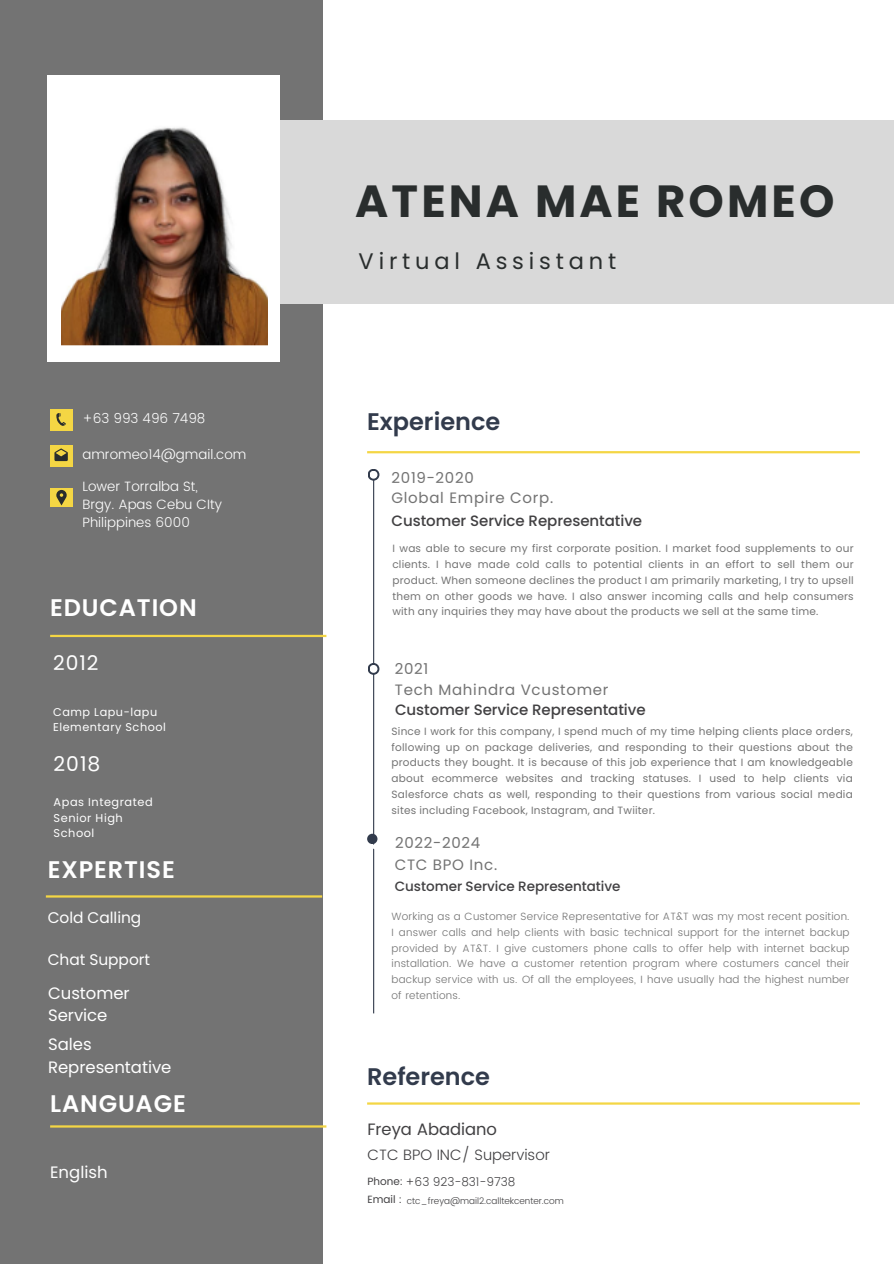
<style>
.page{position:relative;width:894px;height:1264px;background:#fff}
.page>*{position:absolute;margin:0;border:0;box-sizing:border-box;transform-origin:0 0}
.t1{font:700 45px "Poppins";letter-spacing:.07em;color:#292d2d}
.t2{font:600 24px "Poppins";letter-spacing:.035em;color:#fff}
.t3{font:600 24px "Poppins";color:#323b4c}
.t4{font:22.5px "Poppins";letter-spacing:.215em;color:#292d2d}
.t5{font:20.4px "Poppins";color:#fff}
.t6{font:20.25px "Poppins";color:#fff}
.t7{font:16.5px/22.5px "Poppins";letter-spacing:-.005em;color:#fff}
.t8{font:16.5px "Poppins";letter-spacing:-.005em;color:#414042}
.t9{font:15.45px "Poppins";letter-spacing:-.005em;color:#fff}
.t10{font:15px "Poppins";letter-spacing:.045em;color:#737373}
.t11{font:500 15px "Poppins";letter-spacing:-.005em;color:#414042}
.t12{font:300 15px "Poppins";letter-spacing:-.005em;color:#414042}
.t13{font:300 13.5px "Poppins";color:#fff}
.t14{font:500 13.5px "Poppins";letter-spacing:-.005em;color:#414042}
.t15{font:300 12px "Poppins";letter-spacing:-.005em;color:#414042}
.t16{font:11.4px/15.1px "Poppins";letter-spacing:.045em;color:#fff}
.t17{font:11.25px/15px "Poppins";letter-spacing:.045em;color:#fff}
.t18{font:10.5px/15.8px "Poppins";letter-spacing:.02em;color:#737373;text-align:justify}
.t19{font:300 10.5px/15.8px "Poppins";letter-spacing:.02em;color:#737373;text-align:justify}
.t20{font:10.5px "Poppins";color:#414042}
.t21{font:300 9px "Poppins";letter-spacing:-.005em;color:#414042}
</style>
<div class="page">
<div style="left:0;top:0;width:323px;height:1263px;background:#737373"></div>
<div style="left:270px;top:120px;width:623px;height:184px;background:#d9d9d9"></div>
<hr style="left:367px;top:451px;width:492px;height:2px;background:#f4d644">
<hr style="left:373px;top:475px;width:1px;height:538px;background:#323b4c">
<svg style="left:367px;top:469px;width:12px;height:11px"></svg>
<div style="left:369px;top:471px;width:8px;height:7px;background:#fff;border-radius:50%"></div>
<div style="left:367px;top:833px;width:10px;height:11px;background:#323b4c;border-radius:50%"></div>
<div style="left:48px;top:76px;width:231px;height:286px;background:#fff"></div>
<img style="left:61px;top:91px;width:206px;height:257px">
<hr style="left:50px;top:635px;width:276px;height:2px;background:#f4d644">
<hr style="left:46px;top:895px;width:276px;height:2px;background:#f4d644">
<div style="left:50px;top:488px;width:22px;height:18px;background:#f4d644"></div>
<svg style="left:56px;top:490px;width:10px;height:15px"></svg>
<div style="left:50px;top:408px;width:22px;height:22px;background:#f4d644"></div>
<svg style="left:56px;top:413px;width:10px;height:13px"></svg>
<div style="left:50px;top:445px;width:22px;height:22px;background:#f4d644"></div>
<svg style="left:54px;top:448px;width:14px;height:13px"></svg>
<svg style="left:367px;top:663px;width:12px;height:11px"></svg>
<div style="left:369px;top:665px;width:8px;height:8px;background:#fff;border-radius:50%"></div>
<hr style="left:367px;top:1102px;width:492px;height:2px;background:#f4d644">
<hr style="left:50px;top:1125px;width:276px;height:2px;background:#f4d644">
<p class="t13" style="left:82px;top:410px;width:124px">+63 993 496 7498</p>
<p class="t13" style="left:82px;top:447px;width:165px">amromeo14@gmail.com</p>
<p class="t13" style="left:82px;top:478px;width:117px">Lower Torralba St,</p>
<p class="t13" style="left:82px;top:496px;width:141px">Brgy. Apas Cebu CIty</p>
<p class="t13" style="left:82px;top:514px;width:109px">Philippines 6000</p>
<p class="t2" style="left:50px;top:590px;width:148px">EDUCATION</p>
<p class="t6" style="left:53px;top:649px;width:47px">2012</p>
<p class="t17" style="left:53px;top:704px;width:114px">Camp Lapu-lapu<br>Elementary School</p>
<p class="t5" style="left:54px;top:749px;width:48px">2018</p>
<p class="t16" style="left:54px;top:794px;width:101px">Apas Integrated<br>Senior High<br>School</p>
<p class="t2" style="left:48px;top:852px;width:128px">EXPERTISE</p>
<p class="t9" style="left:48px;top:906px;width:95px">Cold Calling</p>
<p class="t9" style="left:48px;top:949px;width:104px">Chat Support</p>
<p class="t7" style="left:48px;top:981px;width:83px">Customer<br>Service</p>
<p class="t7" style="left:48px;top:1033px;width:125px">Sales<br>Representative</p>
<p class="t2" style="left:50px;top:1086px;width:137px">LANGUAGE</p>
<p class="t7" style="left:50px;top:1160px;width:59px">English</p>
<p class="t1" style="left:355px;top:169px;width:480px">ATENA MAE ROMEO</p>
<p class="t4" style="left:358px;top:245px;width:259px">Virtual Assistant</p>
<p class="t3" style="left:367px;top:404px;width:135px">Experience</p>
<p class="t10" style="left:391px;top:467px;width:84px">2019-2020</p>
<p class="t10" style="left:391px;top:487px;width:163px">Global Empire Corp.</p>
<p class="t11" style="left:391px;top:510px;width:252px">Customer Service Representative</p>
<p class="t18" style="left:392px;top:540px;width:462px">I was able to secure my first corporate position. I market food supplements to our clients. I have made cold calls to potential clients in an effort to sell them our product. When someone declines the product I am primarily marketing, I try to upsell them on other goods we have. I also answer incoming calls and help consumers with any inquiries they may have about the products we sell at the same time.</p>
<p class="t10" style="left:395px;top:658px;width:35px">2021</p>
<p class="t10" style="left:395px;top:679px;width:215px">Tech Mahindra Vcustomer</p>
<p class="t11" style="left:395px;top:699px;width:252px">Customer Service Representative</p>
<p class="t18" style="left:391px;top:723px;width:462px">Since I work for this company, I spend much of my time helping clients place orders, following up on package deliveries, and responding to their questions about the products they bought. It is because of this job experience that I am knowledgeable about ecommerce websites and tracking statuses. I used to help clients via Salesforce chats as well, responding to their questions from various social media sites including Facebook, Instagram, and Twiiter.</p>
<p class="t10" style="left:395px;top:831px;width:87px">2022-2024</p>
<p class="t10" style="left:395px;top:854px;width:104px">CTC BPO Inc.</p>
<p class="t14" style="left:395px;top:876px;width:227px">Customer Service Representative</p>
<p class="t19" style="left:391px;top:908px;width:459px">Working as a Customer Service Representative for AT&amp;T was my most recent position.<br>I answer calls and help clients with basic technical support for the internet backup provided by AT&amp;T. I give customers phone calls to offer help with internet backup installation. We have a customer retention program where costumers cancel their backup service with us. Of all the employees, I have usually had the highest number of retentions.</p>
<p class="t3" style="left:367px;top:1060px;width:124px">Reference</p>
<p class="t8" style="left:367px;top:1119px;width:131px">Freya Abadiano</p>
<p class="t12" style="left:367px;top:1145px;width:184px">CTC BPO INC/ Supervisor</p>
<p class="t20" style="left:367px;top:1174px;width:37px">Phone:</p>
<p class="t20" style="left:367px;top:1193px;width:36px">Email :</p>
<p class="t15" style="left:405px;top:1175px;width:111px">+63 923-831-9738</p>
<p class="t21" style="left:406px;top:1196px;width:159px">ctc_freya@mail2.calltekcenter.com</p>
</div>
